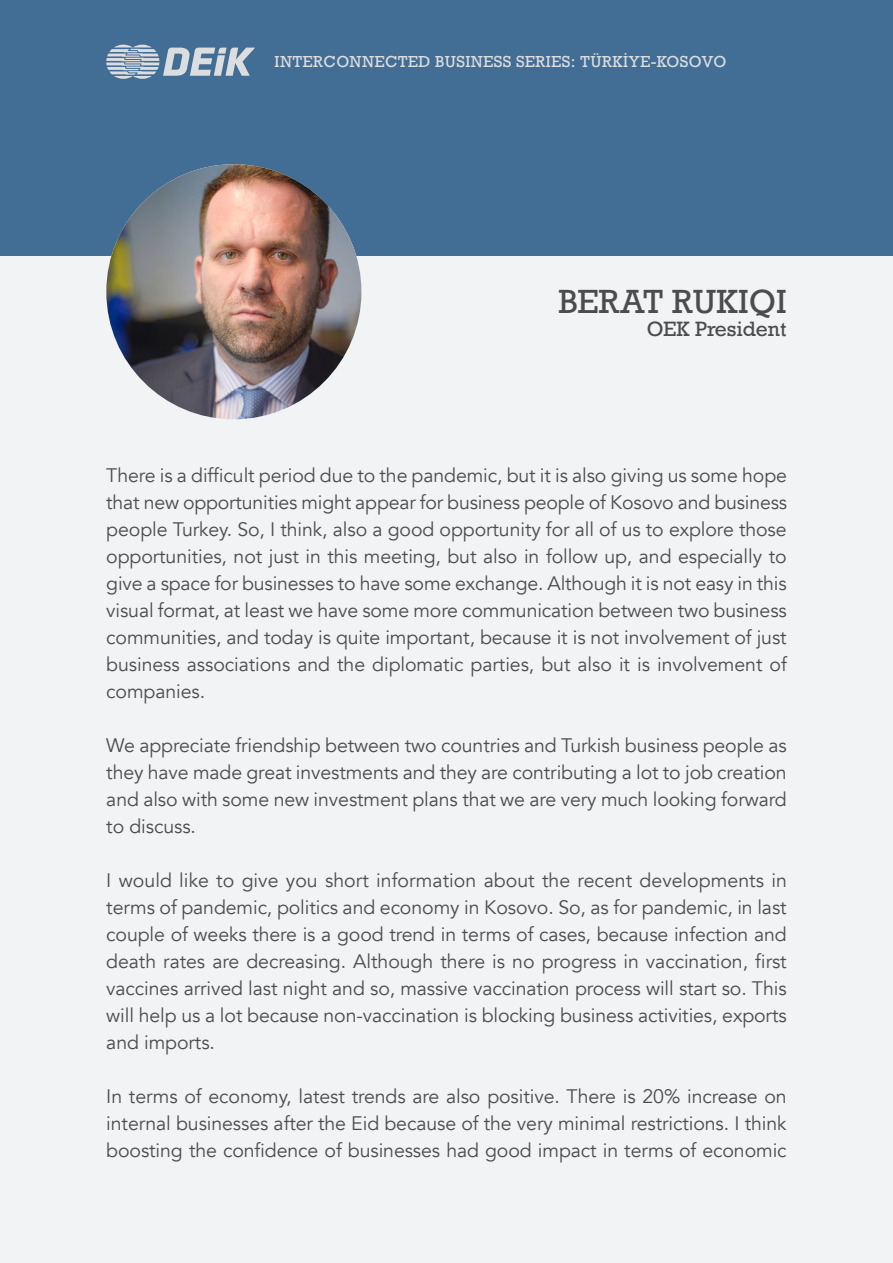
<style>
.page{position:relative;width:893px;height:1263px;background:#fff}
.page>*{position:absolute;margin:0;border:0;box-sizing:border-box;transform-origin:0 0}
.t1{font:31.5px "Rockwell";color:#4b4c4d}
.t2{font:19.5px/27px "Avenir";letter-spacing:-.005em;color:#4b4c4d;text-align:justify}
.t3{font:19.5px "Rockwell";color:#4b4c4d}
.t4{font:15px "Rockwell";letter-spacing:.025em;color:#dcdddf}
</style>
<div class="page">
<div style="left:0;top:213px;width:893px;height:1050px;background:#f2f3f4"></div>
<div style="left:0;top:0;width:893px;height:255px;background:#426d94"></div>
<svg style="left:106px;top:45px;width:149px;height:34px"></svg>
<img style="left:106px;top:164px;width:255px;height:255px;border-radius:128px">
<p class="t4" style="left:275px;top:53px;width:453px">INTERCONNECTED BUSINESS SERIES: TÜRKİYE-KOSOVO</p>
<p class="t1" style="left:559px;top:282px;width:230px">BERAT RUKIQI</p>
<p class="t3" style="left:647px;top:317px;width:141px">OEK President</p>
<p class="t2" style="left:106px;top:462px;width:682px">There is a difficult period due to the pandemic, but it is also giving us some hope that new opportunities might appear for business people of Kosovo and business people Turkey. So, I think, also a good opportunity for all of us to explore those opportunities, not just in this meeting, but also in follow up, and especially to give a space for businesses to have some exchange. Although it is not easy in this visual format, at least we have some more communication between two business communities, and today is quite important, because it is not involvement of just business associations and the diplomatic parties, but also it is involvement of companies.</p>
<p class="t2" style="left:106px;top:732px;width:682px">We appreciate friendship between two countries and Turkish business people as they have made great investments and they are contributing a lot to job creation and also with some new investment plans that we are very much looking forward to discuss.</p>
<p class="t2" style="left:106px;top:867px;width:682px">I would like to give you short information about the recent developments in terms of pandemic, politics and economy in Kosovo. So, as for pandemic, in last couple of weeks there is a good trend in terms of cases, because infection and death rates are decreasing. Although there is no progress in vaccination, first vaccines arrived last night and so, massive vaccination process will start so. This will help us a lot because non-vaccination is blocking business activities, exports and imports.</p>
<p class="t2" style="left:106px;top:1083px;width:682px">In terms of economy, latest trends are also positive. There is 20% increase on internal businesses after the Eid because of the very minimal restrictions. I think boosting the confidence of businesses had good impact in terms of economic</p>
</div>
